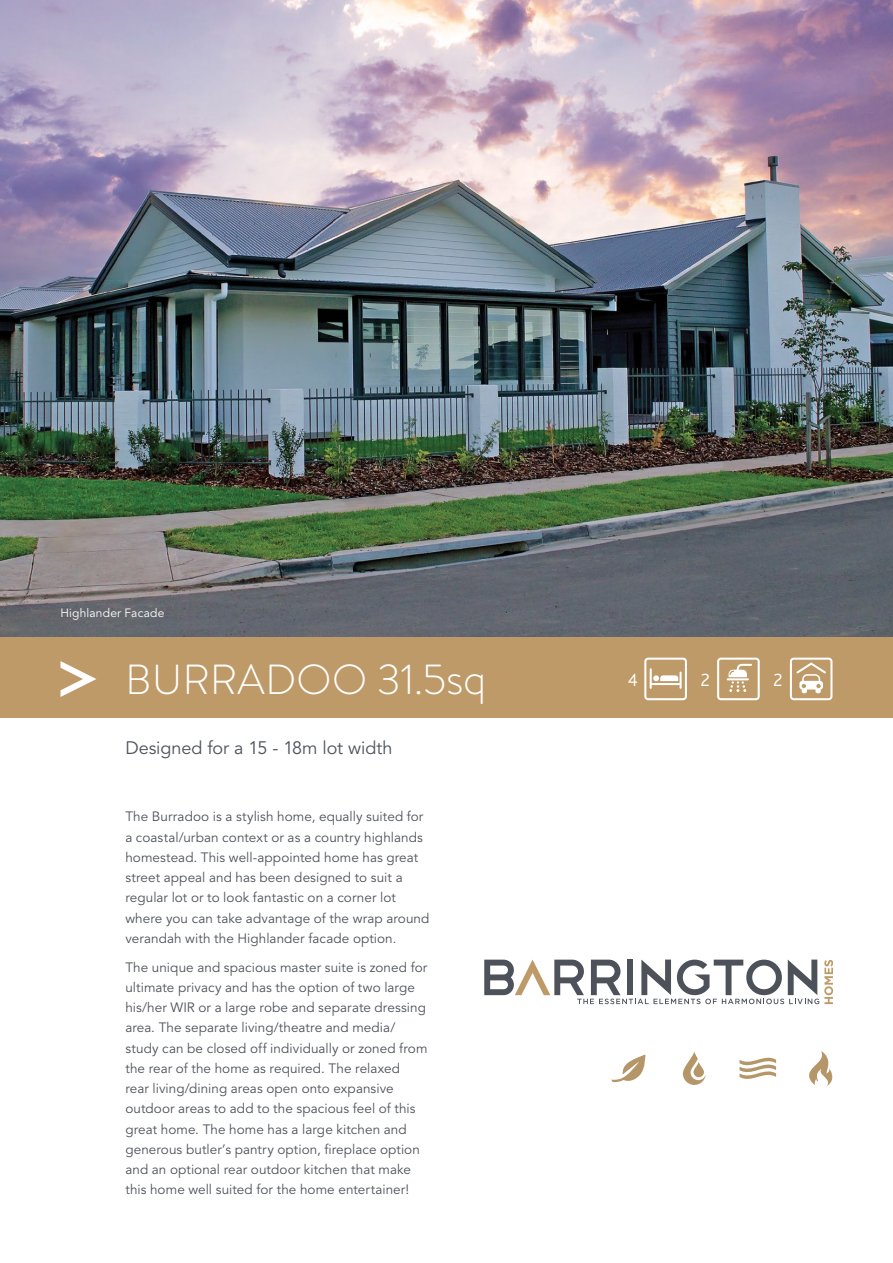
<style>
.page{position:relative;width:893px;height:1263px;background:#fff}
.page>*{position:absolute;margin:0;border:0;box-sizing:border-box;transform-origin:0 0}
.t1{font:300 42px "Brandon Text";letter-spacing:.01em;color:#fff}
.t2{font:300 18.6px "Bliss";color:#fff}
.t3{font:18px "Avenir";letter-spacing:-.005em;color:#4d525a}
.t4{font:13.5px/20.2px "Avenir";letter-spacing:.005em;color:#4d525a}
.t5{font:12px "Avenir";letter-spacing:.015em;color:#fff}
</style>
<div class="page">
<img style="left:0;top:0;width:893px;height:637px">
<div style="left:0;top:637px;width:893px;height:81px;background:#be9a69"></div>
<svg style="left:728px;top:663px;width:24px;height:29px"></svg>
<svg style="left:650px;top:669px;width:32px;height:19px"></svg>
<svg style="left:796px;top:662px;width:30px;height:31px"></svg>
<div style="left:644px;top:658px;width:43px;height:42px;border:2px solid #fff;border-radius:3px"></div>
<div style="left:717px;top:658px;width:43px;height:42px;border:2px solid #fff;border-radius:3px"></div>
<div style="left:790px;top:658px;width:42px;height:42px;border:2px solid #fff;border-radius:3px"></div>
<svg style="left:61px;top:661px;width:35px;height:36px"></svg>
<svg style="left:611px;top:1054px;width:35px;height:29px"></svg>
<svg style="left:683px;top:1052px;width:23px;height:33px"></svg>
<svg style="left:693px;top:1062px;width:11px;height:15px"></svg>
<svg style="left:739px;top:1057px;width:37px;height:22px"></svg>
<svg style="left:809px;top:1051px;width:23px;height:35px"></svg>
<svg style="left:484px;top:959px;width:349px;height:45px"></svg>
<p class="t5" style="left:61px;top:606px;width:105px">Highlander Facade</p>
<h1 class="t1" style="left:126px;top:651px;width:362px">BURRADOO 31.5sq</h1>
<h2 class="t2" style="left:628px;top:670px;width:11px">4</h2>
<h2 class="t2" style="left:700px;top:670px;width:11px">2</h2>
<h2 class="t2" style="left:773px;top:670px;width:11px">2</h2>
<h3 class="t3" style="left:125px;top:738px;width:269px">Designed for a 15 - 18m lot width</h3>
<p class="t4" style="left:125px;top:807px;width:306px">The Burradoo is a stylish home, equally suited for a coastal/urban context or as a country highlands homestead. This well-appointed home has great street appeal and has been designed to suit a regular lot or to look fantastic on a corner lot where you can take advantage of the wrap around verandah with the Highlander facade option.</p>
<p class="t4" style="left:125px;top:957px;width:304px">The unique and spacious master suite is zoned for ultimate privacy and has the option of two large his/her WIR or a large robe and separate dressing area. The separate living/theatre and media/ study can be closed off individually or zoned from the rear of the home as required. The relaxed<br>rear living/dining areas open onto expansive outdoor areas to add to the spacious feel of this great home. The home has a large kitchen and generous butler’s pantry option, fireplace option and an optional rear outdoor kitchen that make this home well suited for the home entertainer!</p>
</div>
